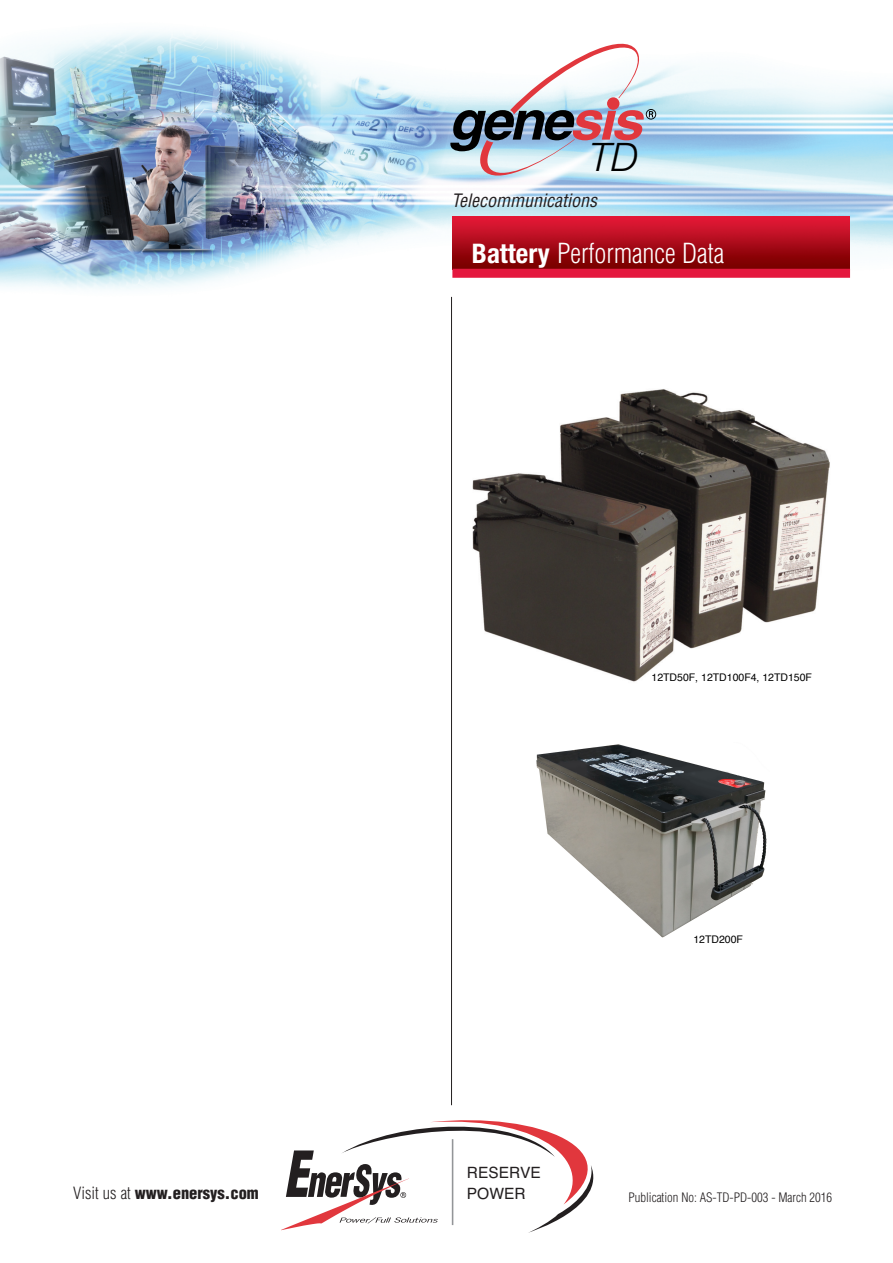
<style>
.page{position:relative;width:893px;height:1263px;background:#fff}
.page>*{position:absolute;margin:0;border:0;box-sizing:border-box;transform-origin:0 0}
.t1{font:39.3px "Helvetica Neue Light Italic+MWZYST";color:#000}
.t2{font:300 condensed 27px "Helvetica";color:#fff}
.t3{font:italic condensed 18px "Helvetica";color:#231f20}
.t4{font:900 condensed 16.5px "Helvetica";color:#231f20}
.t5{font:15.6px/21.5px "Helvetica";color:#231f20}
.t6{font:300 condensed 12.75px "Helvetica";color:#231f20}
.t7{font:10.5px "Helvetica";color:#000}
.s1{font-weight:300}
.s2{font-family:"Helvetica Neue";font-weight:700}
</style>
<div class="page">
<img style="left:0;top:32px;width:892px;height:265px">
<svg style="left:281px;top:1120px;width:312px;height:113px"></svg>
<hr style="left:451px;top:297px;width:1px;height:808px;background:#231f20">
<img style="left:453px;top:217px;width:397px;height:52px">
<div style="left:452px;top:269px;width:398px;height:9px;background:#e4183e"></div>
<svg style="left:449px;top:33px;width:207px;height:146px"></svg>
<img style="left:536px;top:744px;width:231px;height:194px">
<img style="left:472px;top:389px;width:358px;height:293px">
<p class="t4" style="left:73px;top:1184px;width:187px"><span class="s1">Visit us at</span> www.enersys.com</p>
<h1 class="t1" style="left:589px;top:143px;width:50px">TD</h1>
<h3 class="t3" style="left:451px;top:190px;width:147px">Telecommunications</h3>
<h2 class="t2" style="left:472px;top:238px;width:254px"><span class="s2">Battery</span> Performance Data</h2>
<p class="t7" style="left:651px;top:670px;width:162px">12TD50F, 12TD100F4, 12TD150F</p>
<p class="t7" style="left:693px;top:931px;width:51px">12TD200F</p>
<p class="t5" style="left:467px;top:1162px;width:76px">RESERVE<br>POWER</p>
<p class="t6" style="left:628px;top:1190px;width:205px">Publication No: AS-TD-PD-003 - March 2016</p>
</div>
